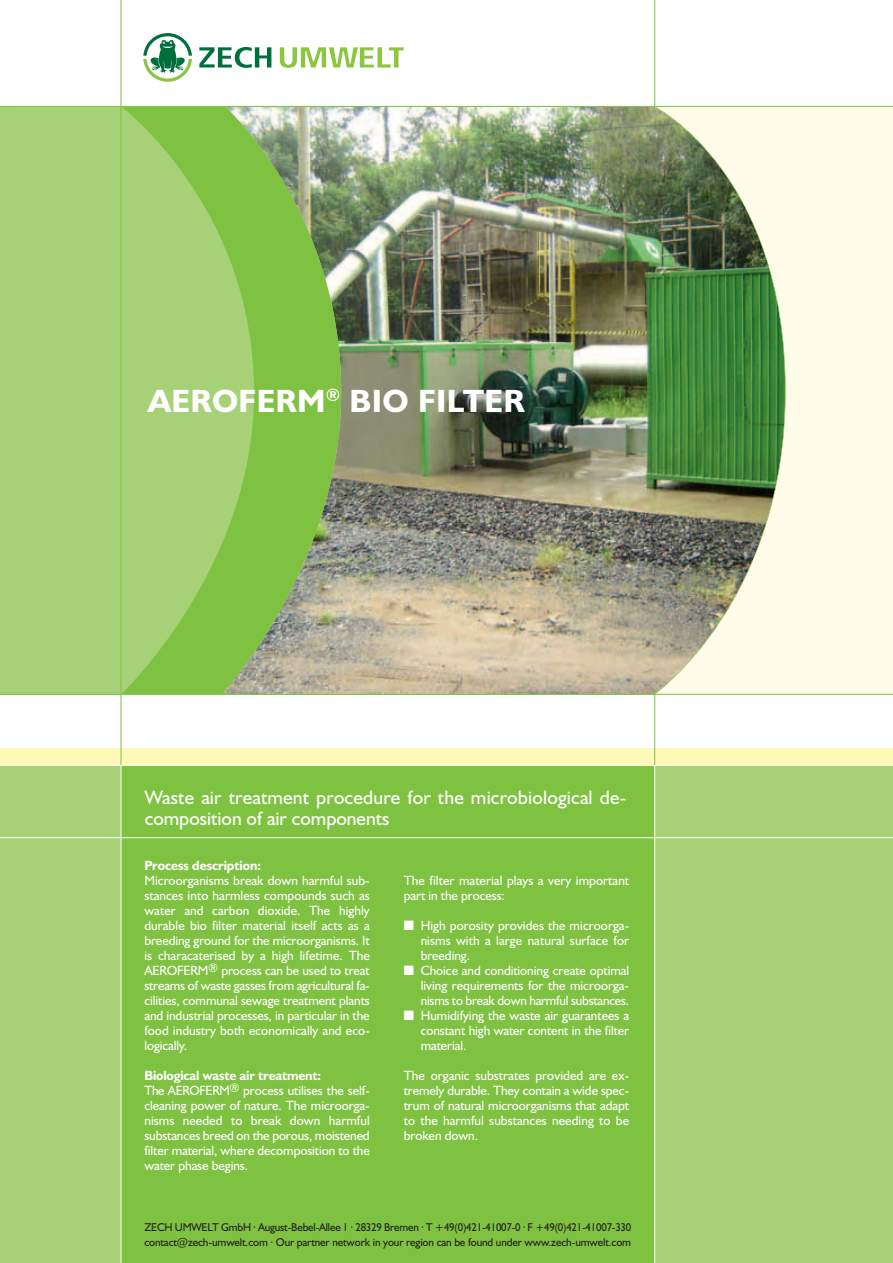
<style>
.page{position:relative;width:893px;height:1263px;background:#fff}
.page>*{position:absolute;margin:0;border:0;box-sizing:border-box;transform-origin:0 0}
.t1{font:700 32.4px "Humanist 521 BT";letter-spacing:.01em;color:#fff}
.t2{font:19.5px/21px "Humanist 521 BT";letter-spacing:.01em;color:#fff}
.t3{font:13.5px/15px "Humanist 521 BT";letter-spacing:-.005em;color:#fff;text-align:justify}
.t4{font:13.5px/15px "Humanist 521 BT";letter-spacing:-.005em;color:#fff;scale:.95 1}
.t5{font:700 13.5px "Humanist 521 BT";letter-spacing:-.005em;color:#fff}
.t6{font:11.4px/15px "Humanist 521 BT";letter-spacing:-.01em;color:#231f20}
.s1{font-weight:700}
</style>
<div class="page">
<div style="left:0;top:765px;width:892px;height:498px;background:#a6d176"></div>
<div style="left:0;top:748px;width:892px;height:17px;background:#fff9b8"></div>
<hr style="left:654px;top:0;width:1px;height:765px;background:#7fc241">
<div style="left:786px;top:107px;width:106px;height:587px;background:#fffde9"></div>
<svg style="left:0;top:107px;width:221px;height:587px;background:#a2cf70"></svg>
<hr style="left:121px;top:0;width:1px;height:765px;background:#7fc241">
<div style="left:121px;top:766px;width:534px;height:497px;background:#7fc241"></div>
<hr style="left:121px;top:765px;width:1px;height:498px;background:#fff">
<img style="left:221px;top:107px;width:565px;height:587px">
<hr style="left:0;top:106px;width:892px;height:1px;background:#7fc241">
<hr style="left:0;top:837px;width:892px;height:1px;background:#fff">
<hr style="left:0;top:765px;width:892px;height:1px;background:#fff">
<hr style="left:654px;top:765px;width:1px;height:498px;background:#fff">
<hr style="left:0;top:694px;width:892px;height:1px;background:#7fc241">
<svg style="left:143px;top:33px;width:49px;height:49px"></svg>
<svg style="left:199px;top:47px;width:72px;height:21px"></svg>
<svg style="left:280px;top:47px;width:124px;height:21px"></svg>
<h1 class="t1" style="left:148px;top:390px;width:378px">AEROFERM<sup>®</sup> BIO FILTER</h1>
<h2 class="t2" style="left:145px;top:789px;width:483px">Waste air treatment procedure for the microbiological de&shy;composition of air components</h2>
<p class="t5" style="left:144px;top:861px;width:118px">Process description:</p>
<p class="t3" style="left:144px;top:875px;width:227px">Microorganisms break down harmful sub&shy;stances into harmless compounds such as water and carbon dioxide. The highly durable bio filter material itself acts as a breeding ground for the micro organisms. It is characaterised by a high lifetime. The AEROFERM<sup>®</sup> process can be used to treat streams of waste gasses from agricultural fa&shy;cilities, communal sewage treat ment plants and industrial processes, in particular in the food industry both economically and eco&shy;logically.</p>
<p class="t4" style="left:144px;top:1070px;width:239px"><span class="s1">Biological waste air treatment:<br></span>The AEROFERM<sup>®</sup> process utilises the self&shy;cleaning power of nature. The microorga - nisms needed to break down harmful subs tances breed on the porous, moistened filter material, where decomposition to the water phase begins.</p>
<p class="t3" style="left:404px;top:875px;width:227px">The filter material plays a very important part in the process:</p>
<p class="t3" style="left:421px;top:920px;width:210px;text-indent:-17px">■ High porosity provides the microorga - nisms with a large natural surface for breeding.</p>
<p class="t3" style="left:421px;top:965px;width:210px;text-indent:-17px">■ Choice and conditioning create optimal living requirements for the microorga - nisms to break down harmful substances.</p>
<p class="t3" style="left:421px;top:1010px;width:210px;text-indent:-17px">■ Humidifying the waste air guarantees a constant high water content in the filter material.</p>
<p class="t3" style="left:404px;top:1070px;width:227px">The organic substrates provided are ex&shy;tremely durable. They contain a wide spec&shy;trum of natural microorganisms that adapt to the harmful substances needing to be broken down.</p>
<p class="t6" style="left:144px;top:1221px;width:488px">ZECH UMWELT GmbH · August-Bebel-Allee 1 · 28329 Bremen · T +49(0)421-41007-0 · F +49(0)421-41007-330 contact@zech-umwelt.com · Our partner network in your region can be found under www.zech-umwelt.com</p>
</div>
